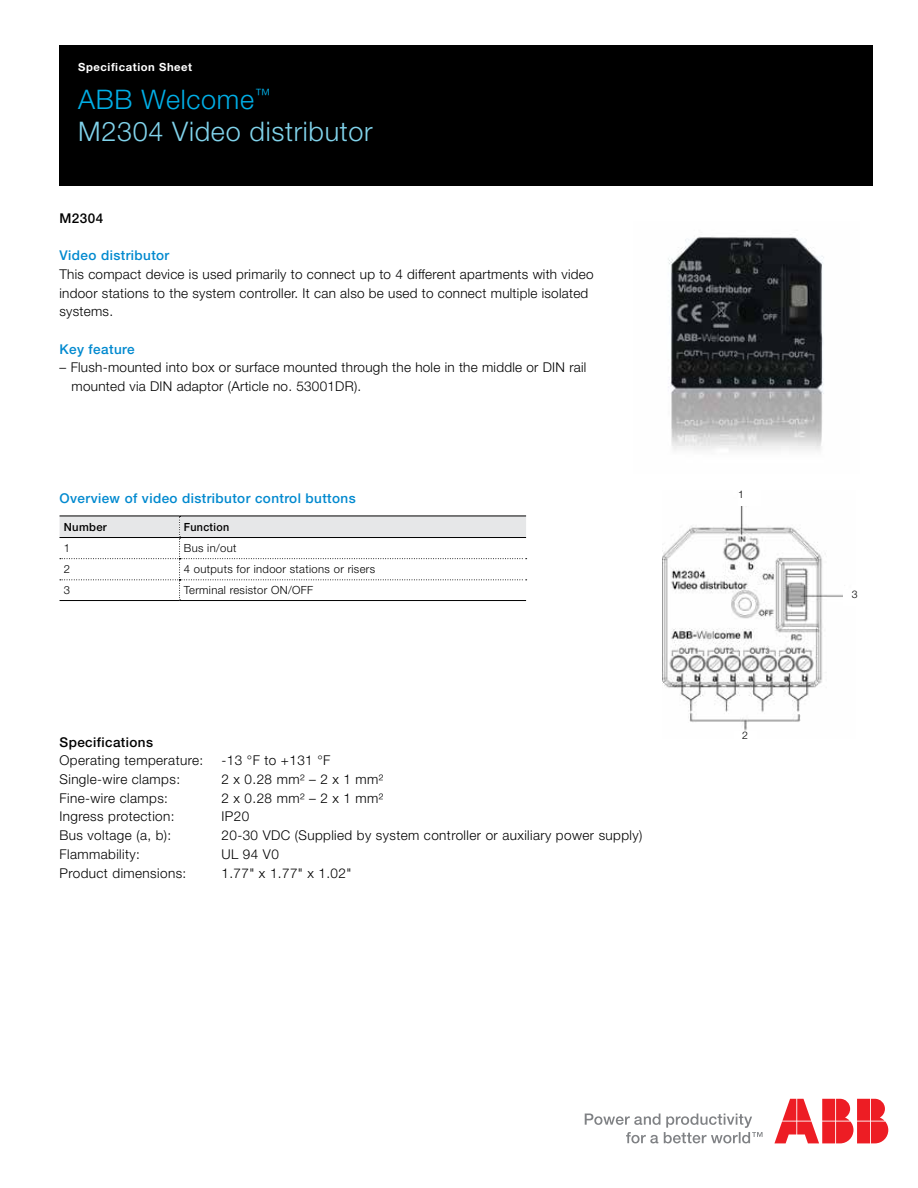
<style>
.page{position:relative;width:918px;height:1188px;background:#fff}
.page>*{position:absolute;margin:0;border:0;box-sizing:border-box;transform-origin:0 0}
.t1{font:300 27px/31.5px "Helvetica Neue LT Std";letter-spacing:.025em;color:#81d3eb}
.t2{font:300 13.5px/18.8px "Helvetica Neue LT Std";letter-spacing:.02em;color:#000}
.t3{font:500 13.5px "Helvetica Neue LT Std";letter-spacing:.03em;color:#0089cf}
.t4{font:500 13.5px "Helvetica Neue LT Std";letter-spacing:.03em;color:#000}
.t5{font:300 11.25px "Helvetica Neue LT Std";letter-spacing:.03em;color:#000}
.t6{font:700 11.25px "Helvetica Neue LT Std";letter-spacing:.05em;color:#fff}
.t7{font:500 11.25px "Helvetica Neue LT Std";letter-spacing:.03em;color:#000;scale:.95 1}
.t8{font:500 11.25px "Helvetica Neue LT Std";letter-spacing:.03em;color:#000}
.t9{font:300 10.5px "Helvetica Neue LT Std";color:#000}
.s1{color:#00aee6}
</style>
<div class="page">
<svg style="left:585px;top:1114px;width:178px;height:29px"></svg>
<svg style="left:774px;top:1099px;width:114px;height:44px"></svg>
<div style="left:60px;top:45px;width:813px;height:140px;background:#000"></div>
<img style="left:668px;top:236px;width:156px;height:215px">
<svg style="left:60px;top:516px;width:467px;height:85px"></svg>
<hr style="left:60px;top:516px;width:120px;height:1px;background:#000">
<hr style="left:180px;top:516px;width:346px;height:1px;background:#000">
<hr style="left:60px;top:537px;width:120px;height:1px;background:#000">
<hr style="left:180px;top:537px;width:346px;height:1px;background:#000">
<hr style="left:60px;top:600px;width:120px;height:1px;background:#000">
<hr style="left:180px;top:600px;width:346px;height:1px;background:#000">
<img style="left:662px;top:506px;width:181px;height:225px">
<p class="t6" style="left:78px;top:60px;width:116px">Specification Sheet</p>
<h1 class="t1" style="left:78px;top:83px;width:296px"><span class="s1">ABB Welcome</span><sup>™<br></sup>M2304 Video distributor</h1>
<p class="t4" style="left:60px;top:210px;width:45px">M2304</p>
<p class="t3" style="left:60px;top:247px;width:111px">Video distributor</p>
<p class="t2" style="left:60px;top:264px;width:536px">This compact device is used primarily to connect up to 4 different apartments with video indoor stations to the system controller. It can also be used to connect multiple isolated systems.</p>
<p class="t3" style="left:60px;top:341px;width:77px">Key feature</p>
<p class="t2" style="left:72px;top:358px;width:516px;text-indent:-12px">– Flush-mounted into box or surface mounted through the hole in the middle or DIN rail mounted via DIN adaptor (Article no. 53001DR).</p>
<p class="t3" style="left:60px;top:491px;width:298px">Overview of video distributor control buttons</p>
<p class="t8" style="left:64px;top:520px;width:45px">Number</p>
<p class="t7" style="left:184px;top:520px;width:49px">Function</p>
<p class="t5" style="left:64px;top:541px;width:8px">1</p>
<p class="t5" style="left:184px;top:541px;width:54px">Bus in/out</p>
<p class="t5" style="left:64px;top:562px;width:8px">2</p>
<p class="t5" style="left:184px;top:562px;width:193px">4 outputs for indoor stations or risers</p>
<p class="t5" style="left:64px;top:583px;width:8px">3</p>
<p class="t5" style="left:184px;top:583px;width:131px">Terminal resistor ON/OFF</p>
<p class="t4" style="left:60px;top:734px;width:95px">Specifications</p>
<p class="t2" style="left:60px;top:751px;width:145px">Operating temperature:</p>
<p class="t2" style="left:222px;top:751px;width:110px">-13 °F to +131 °F</p>
<p class="t2" style="left:60px;top:770px;width:122px">Single-wire clamps:</p>
<p class="t2" style="left:222px;top:770px;width:163px">2 x 0.28 mm² – 2 x 1 mm²</p>
<p class="t2" style="left:60px;top:788px;width:110px">Fine-wire clamps:</p>
<p class="t2" style="left:222px;top:788px;width:163px">2 x 0.28 mm² – 2 x 1 mm²</p>
<p class="t2" style="left:60px;top:807px;width:117px">Ingress protection:</p>
<p class="t2" style="left:222px;top:807px;width:29px">IP20</p>
<p class="t2" style="left:60px;top:826px;width:113px">Bus voltage (a, b):</p>
<p class="t2" style="left:222px;top:826px;width:422px">20-30 VDC (Supplied by system controller or auxiliary power supply)</p>
<p class="t2" style="left:60px;top:844px;width:82px">Flammability:</p>
<p class="t2" style="left:222px;top:844px;width:59px">UL 94 V0</p>
<p class="t2" style="left:60px;top:863px;width:128px">Product dimensions:</p>
<p class="t2" style="left:222px;top:863px;width:131px">1.77" x 1.77" x 1.02"</p>
<p class="t9" style="left:738px;top:487px;width:7px">1</p>
<p class="t9" style="left:742px;top:729px;width:7px">2</p>
<p class="t9" style="left:852px;top:588px;width:7px">3</p>
</div>
